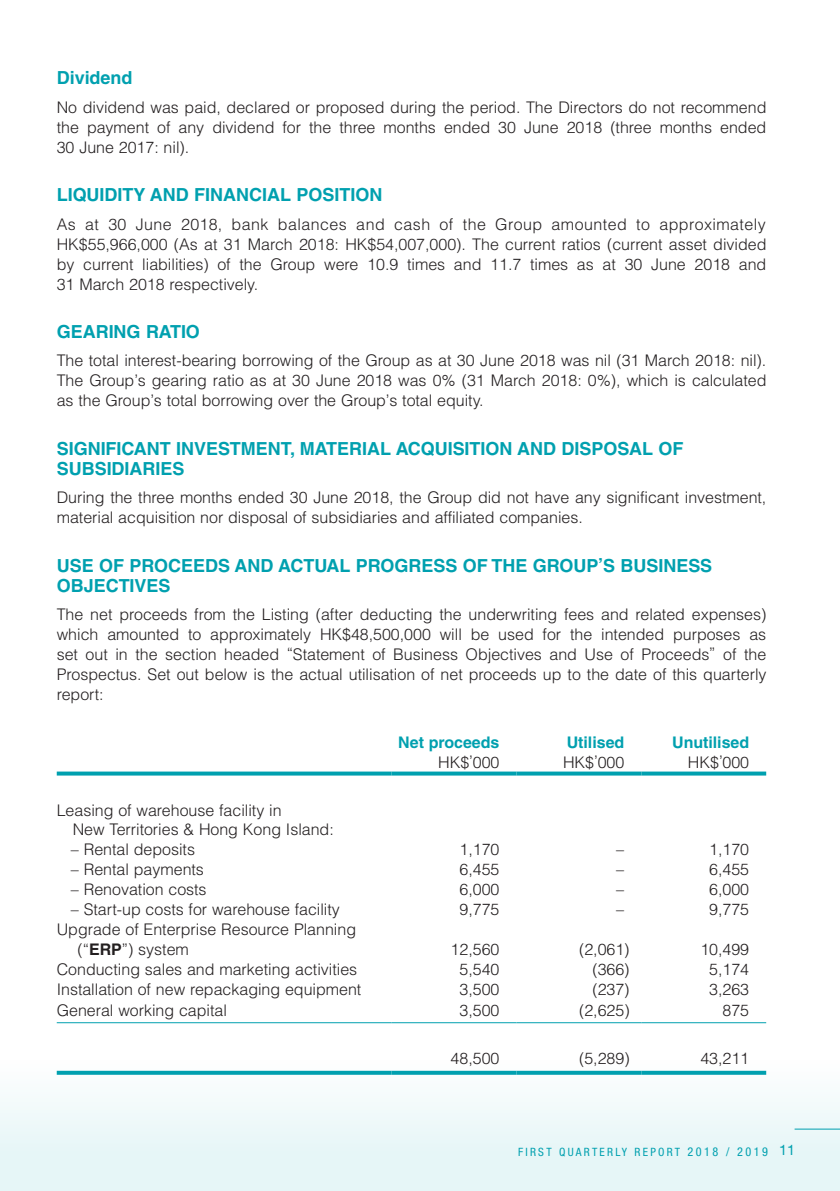
<style>
.page{position:relative;width:840px;height:1191px;background:#fff}
.page>*{position:absolute;margin:0;border:0;box-sizing:border-box;transform-origin:0 0}
.t1{font:700 18px/20px "Helvetica LT Std";color:#00a0af}
.t2{font:300 16px/20px "Helvetica LT Std";color:#231f20;text-align:justify}
.t3{font:700 16px "Helvetica LT Std";color:#00a0af}
.t4{font:condensed 11.4px "Helvetica Neue LT Std";letter-spacing:.2em;color:#00a0af}
.s1{font-weight:700}
.s2{font-size:12.2px}
.s3{font-size:12px}
.s4{font-stretch:normal;font-size:14.4px}
</style>
<div class="page">
<div style="left:0;top:1060px;width:839px;height:131px;background:#e6f6f7"></div>
<hr style="left:794px;top:1128px;width:45px;height:1px;background:#00a0af">
<svg style="left:57px;top:771px;width:334px;height:4px"></svg>
<svg style="left:391px;top:771px;width:125px;height:4px"></svg>
<svg style="left:516px;top:771px;width:125px;height:4px"></svg>
<svg style="left:641px;top:771px;width:124px;height:4px"></svg>
<hr style="left:57px;top:1022px;width:334px;height:1px;background:#00a0af">
<hr style="left:391px;top:1022px;width:125px;height:1px;background:#00a0af">
<hr style="left:516px;top:1022px;width:125px;height:1px;background:#00a0af">
<hr style="left:641px;top:1022px;width:124px;height:1px;background:#00a0af">
<svg style="left:57px;top:1070px;width:334px;height:4px"></svg>
<svg style="left:391px;top:1070px;width:125px;height:4px"></svg>
<svg style="left:516px;top:1070px;width:125px;height:4px"></svg>
<svg style="left:641px;top:1070px;width:124px;height:4px"></svg>
<p class="t1" style="left:57px;top:68px;width:77px">Dividend</p>
<p class="t2" style="left:57px;top:97px;width:710px">No dividend was paid, declared or proposed during the period. The Directors do not recommend the payment of any dividend for the three months ended 30 June 2018 (three months ended 30 June 2017: nil).</p>
<p class="t1" style="left:57px;top:184px;width:327px">LIQUIDITY AND FINANCIAL POSITION</p>
<p class="t2" style="left:57px;top:214px;width:710px">As at 30 June 2018, bank balances and cash of the Group amounted to approximately HK$55,966,000 (As at 31 March 2018: HK$54,007,000). The current ratios (current asset divided by current liabilities) of the Group were 10.9 times and 11.7 times as at 30 June 2018 and 31 March 2018 respectively.</p>
<p class="t1" style="left:57px;top:321px;width:145px">GEARING RATIO</p>
<p class="t2" style="left:57px;top:350px;width:710px">The total interest-bearing borrowing of the Group as at 30 June 2018 was nil (31 March 2018: nil).<br>The Group’s gearing ratio as at 30 June 2018 was 0% (31 March 2018: 0%), which is calculated as the Group’s total borrowing over the Group’s total equity.</p>
<p class="t1" style="left:57px;top:438px;width:628px">SIGNIFICANT INVESTMENT, MATERIAL ACQUISITION AND DISPOSAL OF<br>SUBSIDIARIES</p>
<p class="t2" style="left:57px;top:487px;width:710px">During the three months ended 30 June 2018, the Group did not have any significant investment, material acquisition nor disposal of subsidiaries and affiliated companies.</p>
<p class="t1" style="left:57px;top:555px;width:656px">USE OF PROCEEDS AND ACTUAL PROGRESS OF THE GROUP’S BUSINESS<br>OBJECTIVES</p>
<p class="t2" style="left:57px;top:604px;width:710px">The net proceeds from the Listing (after deducting the underwriting fees and related expenses) which amounted to approximately HK$48,500,000 will be used for the intended purposes as set out in the section headed “Statement of Business Objectives and Use of Proceeds” of the Prospectus. Set out below is the actual utilisation of net proceeds up to the date of this quarterly report:</p>
<p class="t3" style="left:398px;top:733px;width:103px">Net proceeds</p>
<p class="t3" style="left:566px;top:733px;width:59px">Utilised</p>
<p class="t3" style="left:671px;top:733px;width:78px">Unutilised</p>
<p class="t2" style="left:438px;top:752px;width:63px">HK$’000</p>
<p class="t2" style="left:562px;top:752px;width:63px">HK$’000</p>
<p class="t2" style="left:687px;top:752px;width:63px">HK$’000</p>
<p class="t2" style="left:73px;top:800px;width:262px;text-indent:-16px">Leasing of warehouse facility in<br>New Territories &amp; Hong Kong Island:</p>
<p class="t2" style="left:71px;top:839px;width:125px">– Rental deposits</p>
<p class="t2" style="left:459px;top:839px;width:41px">1,170</p>
<p class="t2" style="left:616px;top:839px;width:9px">–</p>
<p class="t2" style="left:708px;top:839px;width:41px">1,170</p>
<p class="t2" style="left:71px;top:859px;width:134px">– Rental payments</p>
<p class="t2" style="left:459px;top:859px;width:41px">6,455</p>
<p class="t2" style="left:616px;top:859px;width:9px">–</p>
<p class="t2" style="left:708px;top:859px;width:41px">6,455</p>
<p class="t2" style="left:71px;top:879px;width:137px">– Renovation costs</p>
<p class="t2" style="left:459px;top:879px;width:41px">6,000</p>
<p class="t2" style="left:616px;top:879px;width:9px">–</p>
<p class="t2" style="left:708px;top:879px;width:41px">6,000</p>
<p class="t2" style="left:71px;top:899px;width:270px">– Start-up costs for warehouse facility</p>
<p class="t2" style="left:459px;top:899px;width:41px">9,775</p>
<p class="t2" style="left:616px;top:899px;width:9px">–</p>
<p class="t2" style="left:708px;top:899px;width:41px">9,775</p>
<p class="t2" style="left:78px;top:919px;width:280px;text-indent:-21px">Upgrade of Enterprise Resource Planning (“<span class="s1">ERP</span>”) system</p>
<p class="t2" style="left:450px;top:939px;width:50px">12,560</p>
<p class="t2" style="left:578px;top:939px;width:52px">(2,061)</p>
<p class="t2" style="left:700px;top:939px;width:50px">10,499</p>
<p class="t2" style="left:57px;top:959px;width:302px">Conducting sales and marketing activities</p>
<p class="t2" style="left:459px;top:959px;width:41px">5,540</p>
<p class="t2" style="left:592px;top:959px;width:39px">(366)</p>
<p class="t2" style="left:708px;top:959px;width:41px">5,174</p>
<p class="t2" style="left:57px;top:979px;width:306px">Installation of new repackaging equipment</p>
<p class="t2" style="left:459px;top:979px;width:41px">3,500</p>
<p class="t2" style="left:592px;top:979px;width:39px">(237)</p>
<p class="t2" style="left:708px;top:979px;width:41px">3,263</p>
<p class="t2" style="left:57px;top:999px;width:172px">General working capital</p>
<p class="t2" style="left:459px;top:999px;width:41px">3,500</p>
<p class="t2" style="left:578px;top:999px;width:52px">(2,625)</p>
<p class="t2" style="left:722px;top:999px;width:28px">875</p>
<p class="t2" style="left:450px;top:1048px;width:50px">48,500</p>
<p class="t2" style="left:578px;top:1048px;width:52px">(5,289)</p>
<p class="t2" style="left:700px;top:1048px;width:50px">43,211</p>
<p class="t4" style="left:517px;top:1145px;width:278px">FIRST QUARTERLY REPORT <span class="s2">2018</span> <span class="s3">/</span> <span class="s2">2019</span> <span class="s4">11</span></p>
</div>
